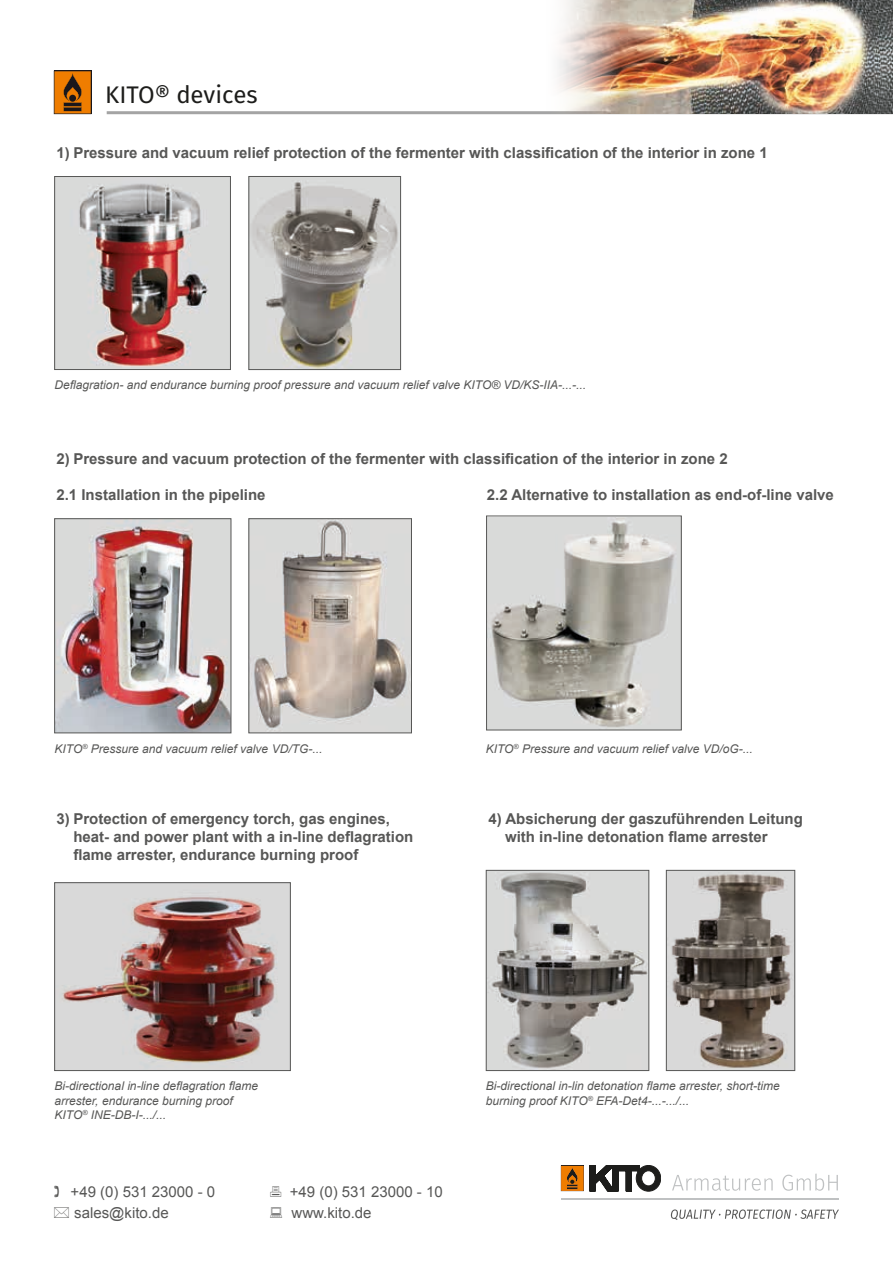
<style>
.page{position:relative;width:893px;height:1263px;background:#fff}
.page>*{position:absolute;margin:0;border:0;box-sizing:border-box;transform-origin:0 0}
.t1{font:24px "Fira Sans";color:#1d1d1b}
.t2{font:700 15px "Arial";color:#575756}
.t3{font:15px "Arial";color:#575756}
.t4{font:italic 13.05px "Fira Sans";color:#565555;scale:.9 1}
.t5{font:italic 12px/14.4px "Arial";color:#575756}
</style>
<div class="page">
<hr style="left:107px;top:111px;width:786px;height:3px;background:#a4a4a4">
<svg style="left:54px;top:71px;width:37px;height:43px;background:#b76208"></svg>
<img style="left:535px;top:0;width:358px;height:113px">
<svg style="left:590px;top:1165px;width:71px;height:26px"></svg>
<svg style="left:561px;top:1165px;width:23px;height:26px"></svg>
<svg style="left:672px;top:1173px;width:166px;height:18px"></svg>
<svg style="left:671px;top:1209px;width:168px;height:11px"></svg>
<hr style="left:561px;top:1198px;width:277px;height:2px;background:#bfc1c2">
<img style="left:56px;top:884px;width:233px;height:185px">
<div style="left:54px;top:882px;width:237px;height:189px;border:1px solid #575756"></div>
<img style="left:488px;top:872px;width:159px;height:197px">
<div style="left:486px;top:870px;width:163px;height:201px;border:1px solid #575756"></div>
<img style="left:668px;top:872px;width:125px;height:197px">
<div style="left:666px;top:870px;width:129px;height:201px;border:1px solid #575756"></div>
<img style="left:56px;top:178px;width:173px;height:190px">
<div style="left:54px;top:176px;width:177px;height:194px;border:1px solid #575756"></div>
<img style="left:250px;top:178px;width:149px;height:190px">
<div style="left:248px;top:176px;width:153px;height:194px;border:1px solid #575756"></div>
<img style="left:250px;top:520px;width:160px;height:211px">
<div style="left:248px;top:518px;width:164px;height:215px;border:1px solid #575756"></div>
<img style="left:56px;top:520px;width:173px;height:211px">
<div style="left:54px;top:518px;width:177px;height:215px;border:1px solid #575756"></div>
<img style="left:488px;top:518px;width:192px;height:210px">
<div style="left:486px;top:516px;width:196px;height:214px;border:1px solid #575756"></div>
<h1 class="t1" style="left:105px;top:77px;width:154px">KITO® devices</h1>
<p class="t2" style="left:56px;top:143px;width:713px">1) Pressure and vacuum relief protection of the fermenter with classification of the interior in zone 1</p>
<p class="t4" style="left:51px;top:152px;width:189px">QUALITÄT ⋅ SCHUTZ ⋅ SICHERHEIT</p>
<p class="t5" style="left:55px;top:378px;width:533px">Deflagration- and endurance burning proof pressure and vacuum relief valve KITO® VD/KS-IIA-...-...</p>
<p class="t2" style="left:56px;top:449px;width:673px">2) Pressure and vacuum protection of the fermenter with classification of the interior in zone 2</p>
<p class="t2" style="left:56px;top:485px;width:211px">2.1 Installation in the pipeline</p>
<p class="t2" style="left:487px;top:485px;width:349px">2.2 Alternative to installation as end-of-line valve</p>
<p class="t5" style="left:55px;top:741px;width:269px">KITO<sup>®</sup> Pressure and vacuum relief valve VD/TG-...</p>
<p class="t5" style="left:486px;top:741px;width:269px">KITO<sup>®</sup> Pressure and vacuum relief valve VD/oG-...</p>
<p class="t2" style="left:56px;top:809px;width:335px">3) Protection of emergency torch, gas engines,</p>
<p class="t2" style="left:488px;top:809px;width:316px">4) Absicherung der gaszuführenden Leitung</p>
<p class="t2" style="left:73px;top:827px;width:342px">heat- and power plant with a in-line deflagration</p>
<p class="t2" style="left:505px;top:827px;width:264px">with in-line detonation flame arrester</p>
<p class="t2" style="left:73px;top:845px;width:287px">flame arrester, endurance burning proof</p>
<p class="t5" style="left:55px;top:1079px;width:205px">Bi-directional in-line deflagration flame arrester, endurance burning proof<br>KITO<sup>®</sup> INE-DB-I-.../...</p>
<p class="t5" style="left:486px;top:1079px;width:296px">Bi-directional in-lin detonation flame arrester, short-time burning proof KITO<sup>®</sup> EFA-Det4-...-.../...</p>
<p class="t3" style="left:71px;top:1182px;width:146px">+49 (0) 531 23000 - 0</p>
<p class="t3" style="left:290px;top:1182px;width:155px">+49 (0) 531 23000 - 10</p>
<p class="t3" style="left:74px;top:1203px;width:96px">sales@kito.de</p>
<p class="t3" style="left:292px;top:1203px;width:82px">www.kito.de</p>
</div>
